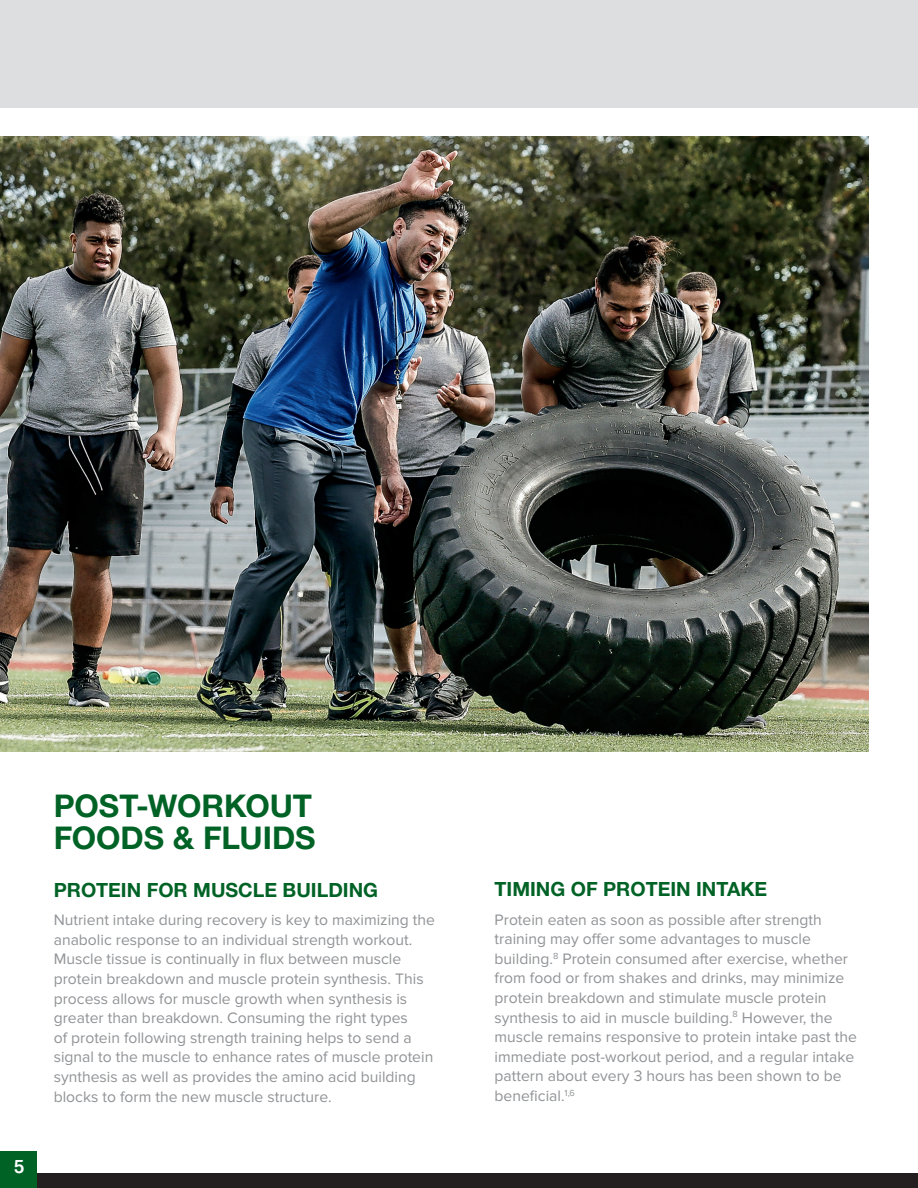
<style>
.page{position:relative;width:918px;height:1188px;background:#fff}
.page>*{position:absolute;margin:0;border:0;box-sizing:border-box;transform-origin:0 0}
.t1{font:700 31.35px/31.3px "Helvetica Neue";color:#016226}
.t2{font:700 19.65px "Helvetica Neue";color:#016226}
.t3{font:700 19.65px "Gatorade";color:#fff}
.t4{font:15.75px/19.6px "Proxima Nova";color:#919396}
</style>
<div class="page">
<div style="left:0;top:1174px;width:918px;height:14px;background:#231f20"></div>
<div style="left:0;top:1151px;width:37px;height:37px;background:#016226"></div>
<div style="left:0;top:0;width:918px;height:107px;background:#dddee0"></div>
<img style="left:0;top:136px;width:869px;height:616px">
<p class="t3" style="left:14px;top:1155px;width:12px">5</p>
<h1 class="t1" style="left:54px;top:790px;width:263px">POST-WORKOUT<br>FOODS &amp; FLUIDS</h1>
<p class="t2" style="left:54px;top:878px;width:326px">PROTEIN FOR MUSCLE BUILDING</p>
<p class="t4" style="left:54px;top:910px;width:383px">Nutrient intake during recovery is key to maximizing the anabolic response to an individual strength workout.<br>Muscle tissue is continually in flux between muscle protein breakdown and muscle protein synthesis. This process allows for muscle growth when synthesis is greater than breakdown. Consuming the right types<br>of protein following strength training helps to send a signal to the muscle to enhance rates of muscle protein synthesis as well as provides the amino acid building blocks to form the new muscle structure.</p>
<p class="t2" style="left:495px;top:877px;width:274px">TIMING OF PROTEIN INTAKE</p>
<p class="t4" style="left:495px;top:910px;width:364px">Protein eaten as soon as possible after strength training may offer some advantages to muscle building.<sup>8</sup> Protein consumed after exercise, whether from food or from shakes and drinks, may minimize protein breakdown and stimulate muscle protein synthesis to aid in muscle building.<sup>8</sup> However, the muscle remains responsive to protein intake past the immediate post-workout period, and a regular intake pattern about every 3 hours has been shown to be beneficial.<sup>1,6</sup></p>
</div>
